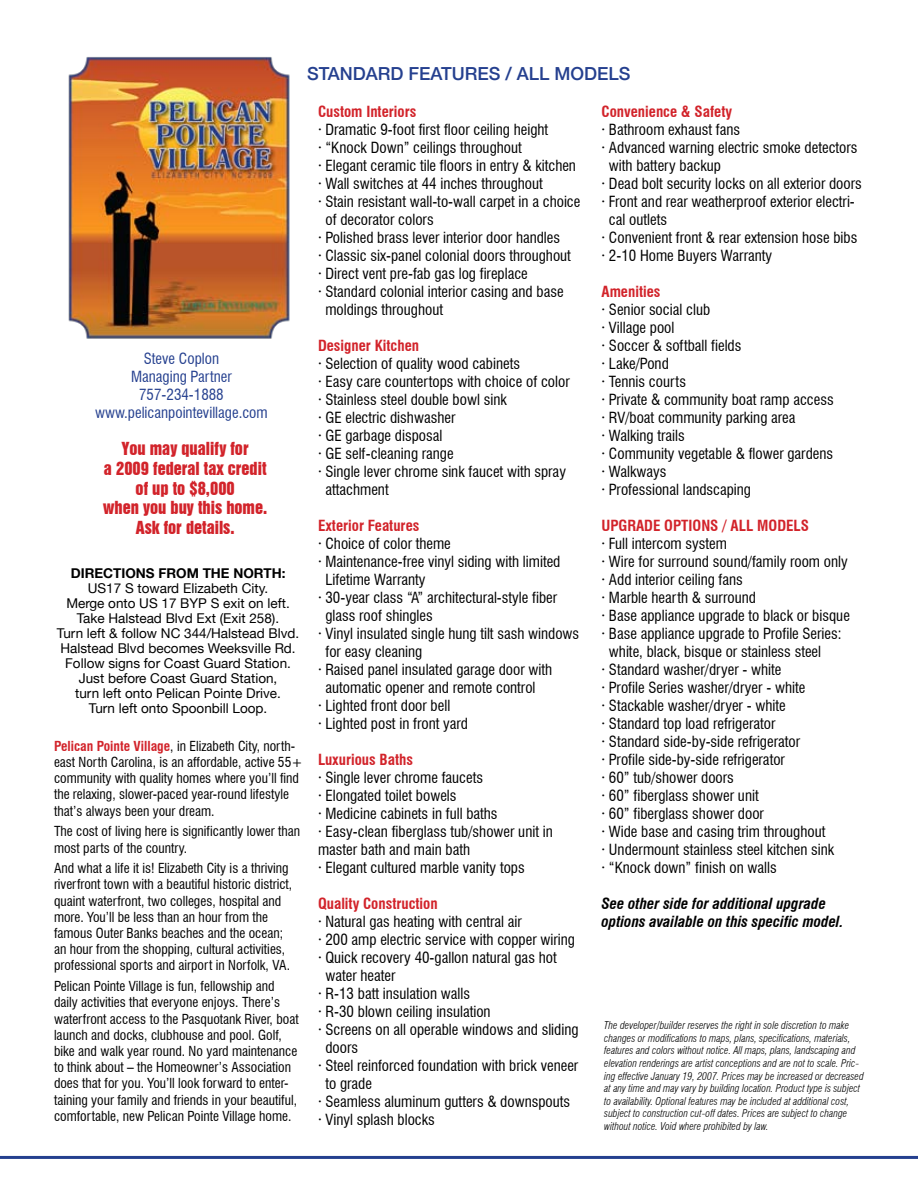
<style>
.page{position:relative;width:918px;height:1188px;background:#fff}
.page>*{position:absolute;margin:0;border:0;box-sizing:border-box;transform-origin:0 0}
.t1{font:500 18px "Helvetica Neue";color:#25408f}
.t2{font:16.5px/19.8px "Swiss 921 BT Regular A";color:#d2232a;text-align:center}
.t3{font:condensed 15px/18px "Swiss 721 BT";color:#000}
.t4{font:700 condensed 15px "Swiss 721 BT";color:#d2232a}
.t5{font:italic 700 condensed 15px/18px "Swiss 721 BT";color:#000}
.t6{font:condensed 15px/18px "Swiss 721 BT";color:#25408f;text-align:center}
.t7{font:condensed 13.5px/16.2px "Swiss 721 BT";color:#000}
.t8{font:13.5px/15px "Helvetica Neue";color:#000;text-align:center}
.t9{font:700 13.5px "Helvetica Neue";color:#000}
.t10{font:italic 300 condensed 10.5px/12.6px "Swiss 721 BT";color:#000}
.s1{font-weight:700;color:#d2232a}
</style>
<div class="page">
<hr style="left:0;top:1156px;width:918px;height:3px;background:#25408f">
<img style="left:68px;top:57px;width:222px;height:282px">
<p class="t1" style="left:307px;top:62px;width:325px">STANDARD FEATURES / ALL MODELS</p>
<p class="t6" style="left:95px;top:349px;width:174px">Steve Coplon<br>Managing Partner<br>757-234-1888 www.pelicanpointevillage.com</p>
<p class="t2" style="left:103px;top:438px;width:166px">You may qualify for<br>a 2009 federal tax credit of up to $8,000<br>when you buy this home.<br>Ask for details.</p>
<p class="t9" style="left:71px;top:565px;width:216px">DIRECTIONS FROM THE NORTH:</p>
<p class="t8" style="left:57px;top:581px;width:244px">US17 S toward Elizabeth City.<br>Merge onto US 17 BYP S exit on left.<br>Take Halstead Blvd Ext (Exit 258).<br>Turn left &amp; follow NC 344/Halstead Blvd.<br>Halstead Blvd becomes Weeksville Rd.<br>Follow signs for Coast Guard Station.<br>Just before Coast Guard Station,<br>turn left onto Pelican Pointe Drive.<br>Turn left onto Spoonbill Loop.</p>
<p class="t7" style="left:54px;top:738px;width:250px"><span class="s1">Pelican Pointe Village</span>, in Elizabeth City, north&shy;east North Carolina, is an affordable, active 55+ community with quality homes where you’ll find the relaxing, slower-paced year-round lifestyle that’s always been your dream.</p>
<p class="t7" style="left:54px;top:823px;width:248px">The cost of living here is significantly lower than most parts of the country.</p>
<p class="t7" style="left:54px;top:860px;width:240px">And what a life it is! Elizabeth City is a thriving riverfront town with a beautiful historic district, quaint waterfront, two colleges, hospital and more. You’ll be less than an hour from the famous Outer Banks beaches and the ocean; an hour from the shopping, cultural activities, professional sports and airport in Norfolk, VA.</p>
<p class="t7" style="left:54px;top:978px;width:246px">Pelican Pointe Village is fun, fellowship and daily activities that everyone enjoys. There’s waterfront access to the Pasquotank River, boat launch and docks, clubhouse and pool. Golf, bike and walk year round. No yard maintenance to think about – the Homeowner’s Association does that for you. You’ll look forward to enter&shy;taining your family and friends in your beautiful, comfortable, new Pelican Pointe Village home.</p>
<p class="t4" style="left:318px;top:102px;width:100px">Custom Interiors</p>
<p class="t3" style="left:318px;top:120px;width:232px">· Dramatic 9-foot first floor ceiling height</p>
<p class="t3" style="left:318px;top:138px;width:205px">· “Knock Down” ceilings throughout</p>
<p class="t3" style="left:318px;top:156px;width:260px">· Elegant ceramic tile floors in entry &amp; kitchen</p>
<p class="t3" style="left:318px;top:174px;width:226px">· Wall switches at 44 inches throughout</p>
<p class="t3" style="left:318px;top:192px;width:264px">· Stain resistant wall-to-wall carpet in a choice</p>
<p class="t3" style="left:325px;top:210px;width:110px">of decorator colors</p>
<p class="t3" style="left:318px;top:228px;width:244px">· Polished brass lever interior door handles</p>
<p class="t3" style="left:318px;top:246px;width:255px">· Classic six-panel colonial doors throughout</p>
<p class="t3" style="left:318px;top:264px;width:211px">· Direct vent pre-fab gas log fireplace</p>
<p class="t3" style="left:318px;top:282px;width:247px">· Standard colonial interior casing and base</p>
<p class="t3" style="left:325px;top:300px;width:119px">moldings throughout</p>
<p class="t4" style="left:318px;top:336px;width:103px">Designer Kitchen</p>
<p class="t3" style="left:318px;top:354px;width:204px">· Selection of quality wood cabinets</p>
<p class="t3" style="left:318px;top:372px;width:253px">· Easy care countertops with choice of color</p>
<p class="t3" style="left:318px;top:390px;width:190px">· Stainless steel double bowl sink</p>
<p class="t3" style="left:318px;top:408px;width:139px">· GE electric dishwasher</p>
<p class="t3" style="left:318px;top:426px;width:126px">· GE garbage disposal</p>
<p class="t3" style="left:318px;top:444px;width:137px">· GE self-cleaning range</p>
<p class="t3" style="left:318px;top:462px;width:249px">· Single lever chrome sink faucet with spray</p>
<p class="t3" style="left:325px;top:480px;width:65px">attachment</p>
<p class="t4" style="left:318px;top:516px;width:103px">Exterior Features</p>
<p class="t3" style="left:318px;top:534px;width:134px">· Choice of color theme</p>
<p class="t3" style="left:318px;top:552px;width:244px">· Maintenance-free vinyl siding with limited</p>
<p class="t3" style="left:325px;top:570px;width:102px">Lifetime Warranty</p>
<p class="t3" style="left:318px;top:588px;width:241px">· 30-year class “A” architectural-style fiber</p>
<p class="t3" style="left:325px;top:606px;width:109px">glass roof shingles</p>
<p class="t3" style="left:318px;top:624px;width:263px">· Vinyl insulated single hung tilt sash windows</p>
<p class="t3" style="left:325px;top:642px;width:98px">for easy cleaning</p>
<p class="t3" style="left:318px;top:660px;width:236px">· Raised panel insulated garage door with</p>
<p class="t3" style="left:325px;top:678px;width:212px">automatic opener and remote control</p>
<p class="t3" style="left:318px;top:696px;width:134px">· Lighted front door bell</p>
<p class="t3" style="left:318px;top:714px;width:152px">· Lighted post in front yard</p>
<p class="t4" style="left:318px;top:750px;width:97px">Luxurious Baths</p>
<p class="t3" style="left:318px;top:768px;width:236px">· Single lever chrome faucets<br>· Elongated toilet bowels<br>· Medicine cabinets in full baths<br>· Easy-clean fiberglass tub/shower unit in master bath and main bath<br>· Elegant cultured marble vanity tops</p>
<p class="t4" style="left:318px;top:894px;width:121px">Quality Construction</p>
<p class="t3" style="left:318px;top:912px;width:205px">· Natural gas heating with central air</p>
<p class="t3" style="left:318px;top:930px;width:258px">· 200 amp electric service with copper wiring</p>
<p class="t3" style="left:318px;top:948px;width:240px">· Quick recovery 40-gallon natural gas hot</p>
<p class="t3" style="left:325px;top:966px;width:72px">water heater</p>
<p class="t3" style="left:318px;top:984px;width:154px">· R-13 batt insulation walls</p>
<p class="t3" style="left:318px;top:1002px;width:174px">· R-30 blown ceiling insulation</p>
<p class="t3" style="left:318px;top:1020px;width:262px">· Screens on all operable windows and sliding</p>
<p class="t3" style="left:325px;top:1038px;width:34px">doors</p>
<p class="t3" style="left:318px;top:1056px;width:262px">· Steel reinforced foundation with brick veneer</p>
<p class="t3" style="left:325px;top:1074px;width:48px">to grade</p>
<p class="t3" style="left:318px;top:1092px;width:254px">· Seamless aluminum gutters &amp; downspouts</p>
<p class="t3" style="left:318px;top:1110px;width:118px">· Vinyl splash blocks</p>
<p class="t4" style="left:602px;top:102px;width:132px">Convenience &amp; Safety</p>
<p class="t3" style="left:602px;top:120px;width:140px">· Bathroom exhaust fans</p>
<p class="t3" style="left:602px;top:138px;width:258px">· Advanced warning electric smoke detectors</p>
<p class="t3" style="left:609px;top:156px;width:113px">with battery backup</p>
<p class="t3" style="left:602px;top:174px;width:262px">· Dead bolt security locks on all exterior doors</p>
<p class="t3" style="left:602px;top:192px;width:255px">· Front and rear weatherproof exterior electri-</p>
<p class="t3" style="left:609px;top:210px;width:60px">cal outlets</p>
<p class="t3" style="left:602px;top:228px;width:257px">· Convenient front &amp; rear extension hose bibs</p>
<p class="t3" style="left:602px;top:246px;width:172px">· 2-10 Home Buyers Warranty</p>
<p class="t4" style="left:602px;top:282px;width:60px">Amenities</p>
<p class="t3" style="left:602px;top:300px;width:234px">· Senior social club<br>· Village pool<br>· Soccer &amp; softball fields<br>· Lake/Pond<br>· Tennis courts<br>· Private &amp; community boat ramp access · RV/boat community parking area<br>· Walking trails<br>· Community vegetable &amp; flower gardens · Walkways<br>· Professional landscaping</p>
<p class="t4" style="left:602px;top:516px;width:209px">UPGRADE OPTIONS / ALL MODELS</p>
<p class="t3" style="left:602px;top:534px;width:127px">· Full intercom system</p>
<p class="t3" style="left:602px;top:552px;width:248px">· Wire for surround sound/family room only</p>
<p class="t3" style="left:602px;top:570px;width:143px">· Add interior ceiling fans</p>
<p class="t3" style="left:602px;top:588px;width:156px">· Marble hearth &amp; surround</p>
<p class="t3" style="left:602px;top:606px;width:250px">· Base appliance upgrade to black or bisque</p>
<p class="t3" style="left:602px;top:624px;width:242px">· Base appliance upgrade to Profile Series:</p>
<p class="t3" style="left:609px;top:642px;width:214px">white, black, bisque or stainless steel</p>
<p class="t3" style="left:602px;top:660px;width:181px">· Standard washer/dryer - white</p>
<p class="t3" style="left:602px;top:678px;width:205px">· Profile Series washer/dryer - white</p>
<p class="t3" style="left:602px;top:696px;width:186px">· Stackable washer/dryer - white</p>
<p class="t3" style="left:602px;top:714px;width:175px">· Standard top load refrigerator</p>
<p class="t3" style="left:602px;top:732px;width:200px">· Standard side-by-side refrigerator</p>
<p class="t3" style="left:602px;top:750px;width:185px">· Profile side-by-side refrigerator</p>
<p class="t3" style="left:602px;top:768px;width:134px">· 60” tub/shower doors</p>
<p class="t3" style="left:602px;top:786px;width:159px">· 60” fiberglass shower unit</p>
<p class="t3" style="left:602px;top:804px;width:164px">· 60” fiberglass shower door</p>
<p class="t3" style="left:602px;top:822px;width:225px">· Wide base and casing trim throughout</p>
<p class="t3" style="left:602px;top:840px;width:234px">· Undermount stainless steel kitchen sink</p>
<p class="t3" style="left:602px;top:858px;width:177px">· “Knock down” finish on walls</p>
<p class="t5" style="left:602px;top:894px;width:244px">See other side for additional upgrade options available on this specific model.</p>
<p class="t10" style="left:604px;top:1019px;width:261px">The developer/builder reserves the right in sole discretion to make changes or modifications to maps, plans, specifications, materials, features and colors without notice. All maps, plans, landscaping and elevation renderings are artist conceptions and are not to scale. Pric&shy;ing effective January 19, 2007. Prices may be increased or decreased at any time and may vary by building location. Product type is subject to availability. Optional features may be included at additional cost, subject to construction cut-off dates. Prices are subject to change without notice. Void where prohibited by law.</p>
</div>
